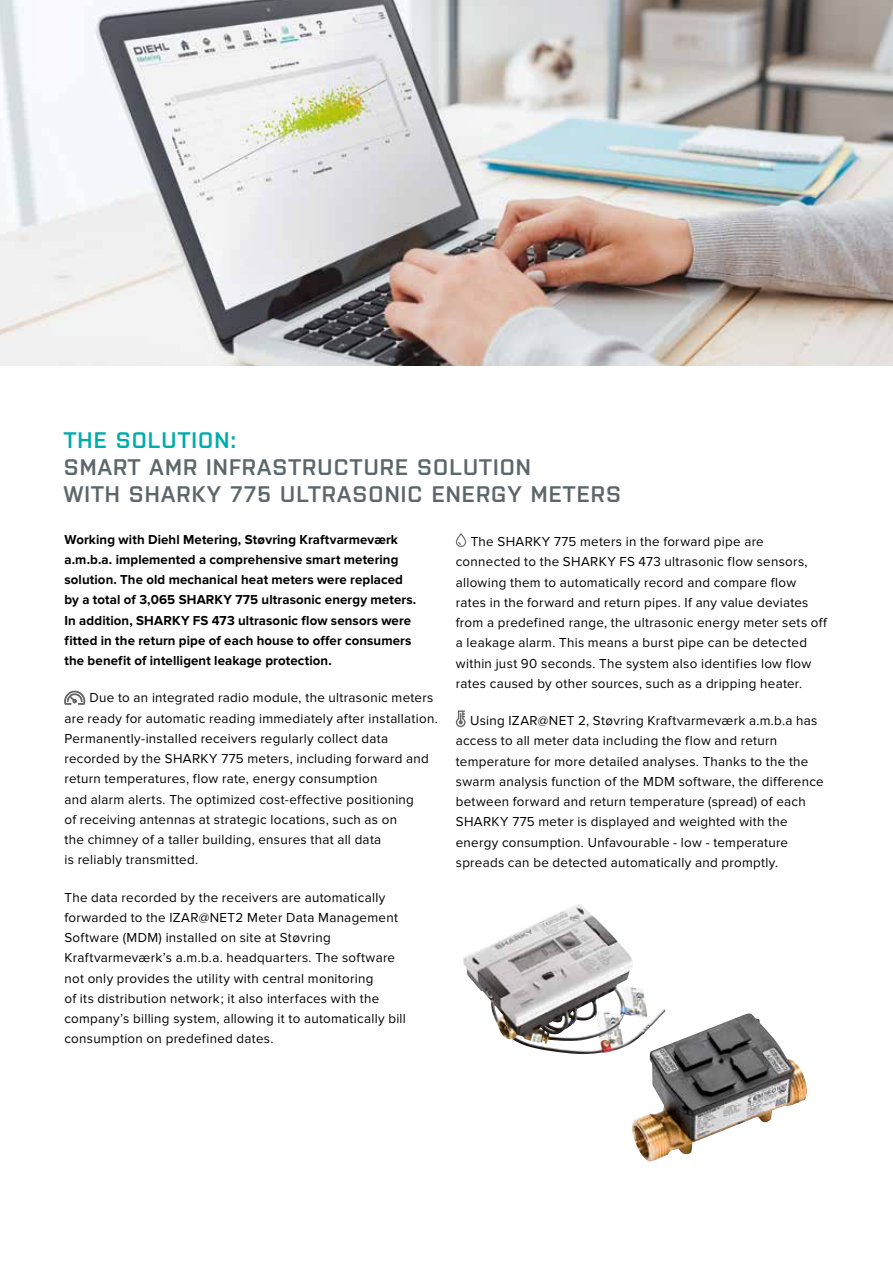
<style>
.page{position:relative;width:893px;height:1263px;background:#fff}
.page>*{position:absolute;margin:0;border:0;box-sizing:border-box;transform-origin:0 0}
.t1{font:600 22.5px/27px "Purista";letter-spacing:.05em;color:#5d676b}
.t2{font:600 22.5px "Purista";letter-spacing:.05em;color:#00aca9}
.t3{font:13.5px/20.2px "Proxima Nova";letter-spacing:.02em;color:#000}
.t4{font:700 13.5px/20.2px "Proxima Nova";letter-spacing:.01em;color:#000}
</style>
<div class="page">
<img style="left:0;top:0;width:893px;height:366px">
<svg style="left:64px;top:691px;width:21px;height:14px"></svg>
<svg style="left:456px;top:533px;width:10px;height:14px"></svg>
<svg style="left:456px;top:710px;width:10px;height:17px"></svg>
<img style="left:463px;top:904px;width:202px;height:150px">
<img style="left:631px;top:1013px;width:176px;height:149px">
<h1 class="t2" style="left:64px;top:424px;width:174px">THE SOLUTION:</h1>
<h1 class="t1" style="left:64px;top:452px;width:559px">SMART AMR INFRASTRUCTURE SOLUTION<br>WITH SHARKY 775 ULTRASONIC ENERGY METERS</h1>
<p class="t4" style="left:64px;top:529px;width:353px">Working with Diehl Metering, Støvring Kraftvarmeværk a.m.b.a. implemented a comprehensive smart metering solution. The old mechanical heat meters were replaced by a total of 3,065 SHARKY 775 ultrasonic energy meters.<br>In addition, SHARKY FS 473 ultrasonic flow sensors were fitted in the return pipe of each house to offer consumers the benefit of intelligent leakage protection.</p>
<p class="t3" style="left:64px;top:688px;width:375px;text-indent:25px">Due to an integrated radio module, the ultrasonic meters are ready for automatic reading immediately after installation.<br>Permanently-installed receivers regularly collect data recorded by the SHARKY 775 meters, including forward and return temperatures, flow rate, energy consumption<br>and alarm alerts. The optimized cost-effective positioning<br>of receiving antennas at strategic locations, such as on<br>the chimney of a taller building, ensures that all data<br>is reliably transmitted.</p>
<p class="t3" style="left:64px;top:887px;width:343px">The data recorded by the receivers are automatically forwarded to the IZAR@NET2 Meter Data Management Software (MDM) installed on site at Støvring Kraftvarmeværk’s a.m.b.a. headquarters. The software not only provides the utility with central monitoring<br>of its distribution network ; it also interfaces with the company’s billing system, allowing it to automatically bill consumption on predefined dates.</p>
<p class="t3" style="left:456px;top:532px;width:373px;text-indent:15px">The SHARKY 775 meters in the forward pipe are connected to the SHARKY FS 473 ultrasonic flow sensors, allowing them to automatically record and compare flow rates in the forward and return pipes. If any value deviates from a predefined range, the ultrasonic energy meter sets off a leakage alarm. This means a burst pipe can be detected within just 90 seconds. The system also identifies low flow rates caused by other sources, such as a dripping heater.</p>
<p class="t3" style="left:456px;top:711px;width:369px;text-indent:14px">Using IZAR@NET 2, Støvring Kraftvarmeværk a.m.b.a has access to all meter data including the flow and return temperature for more detailed analyses. Thanks to the the swarm analysis function of the MDM software, the difference between forward and return temperature (spread) of each SHARKY 775 meter is displayed and weighted with the energy consumption. Unfavourable - low - temperature spreads can be detected automatically and promptly.</p>
</div>
